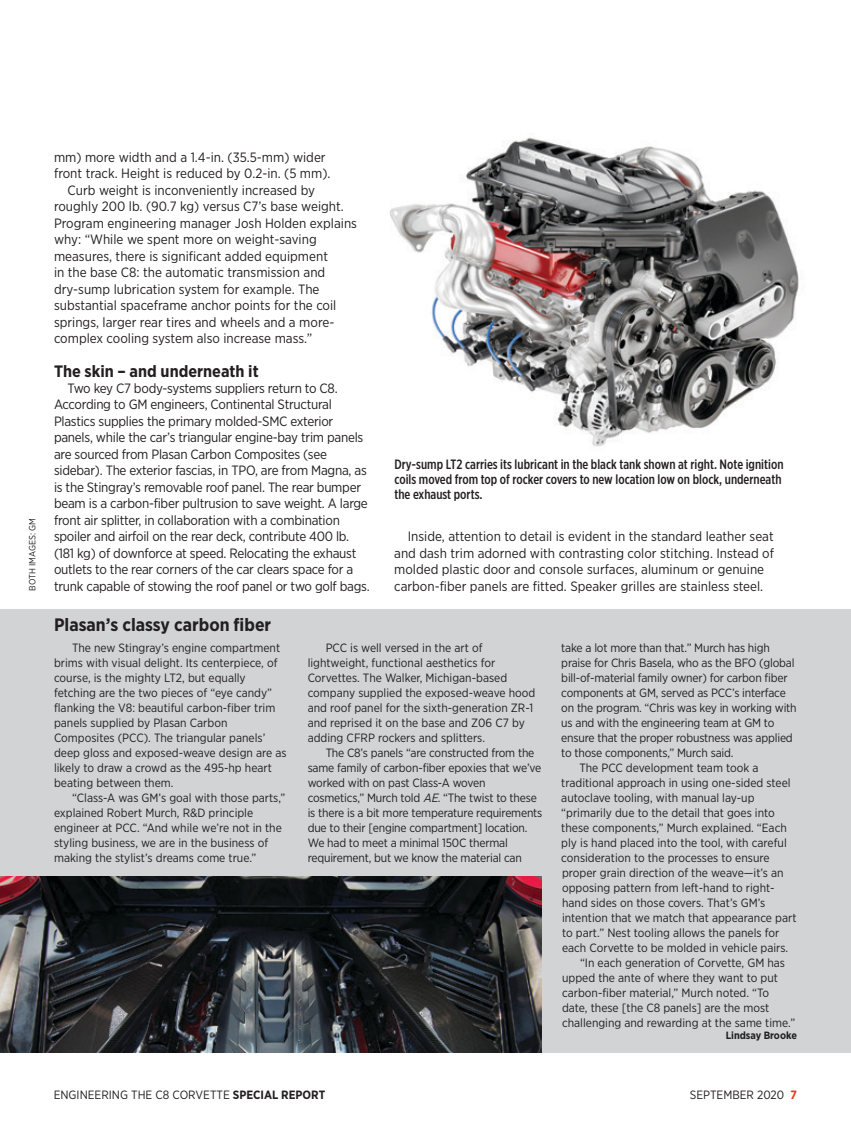
<style>
.page{position:relative;width:851px;height:1134px;background:#fff}
.page>*{position:absolute;margin:0;border:0;box-sizing:border-box;transform-origin:0 0}
.t1{font:700 18px "Gotham Narrow";color:#231f20}
.t2{font:700 16.5px "Gotham Narrow";color:#231f20}
.t3{font:13.5px/16.5px "Gotham Narrow";letter-spacing:-.015em;color:#231f20}
.t4{font:500 13.5px/15px "Gotham X Narrow";color:#231f20}
.t5{font:12px/15px "Gotham Narrow";color:#231f20}
.t6{font:700 10.5px "Gotham Narrow";color:#231f20}
.t7{font:9px "Gotham Narrow";color:#231f20}
.s1{font-style:italic}
.s2{font-weight:700}
.s3{font-weight:700;color:#ee3224}
</style>
<div class="page">
<div style="left:0;top:609px;width:850px;height:444px;background:#d1d3d4"></div>
<img style="left:390px;top:137px;width:409px;height:310px">
<img style="left:0;top:877px;width:542px;height:176px">
<p class="t7" style="left:27px;top:591px;width:74px;rotate:-90deg">BOTH IMAGES: GM</p>
<p class="t3" style="left:54px;top:149px;width:273px">mm) more width and a 1.4-in. (35.5-mm) wider</p>
<p class="t3" style="left:54px;top:165px;width:278px">front track. Height is reduced by 0.2-in. (5 mm).</p>
<p class="t3" style="left:68px;top:182px;width:249px">Curb weight is inconveniently increased by</p>
<p class="t3" style="left:54px;top:198px;width:291px">roughly 200 lb. (90.7 kg) versus C7’s base weight.</p>
<p class="t3" style="left:54px;top:215px;width:304px">Program engineering manager Josh Holden explains</p>
<p class="t3" style="left:54px;top:231px;width:264px">why: “While we spent more on weight-saving</p>
<p class="t3" style="left:54px;top:248px;width:275px">measures, there is significant added equipment</p>
<p class="t3" style="left:54px;top:264px;width:273px">in the base C8: the automatic transmission and</p>
<p class="t3" style="left:54px;top:281px;width:267px">dry-sump lubrication system for example. The</p>
<p class="t3" style="left:54px;top:297px;width:284px">substantial spaceframe anchor points for the coil</p>
<p class="t3" style="left:54px;top:314px;width:282px">springs, larger rear tires and wheels and a more-</p>
<p class="t3" style="left:54px;top:330px;width:259px">complex cooling system also increase mass.”</p>
<h2 class="t2" style="left:54px;top:360px;width:206px">The skin – and underneath it</h2>
<p class="t3" style="left:54px;top:380px;width:317px;text-indent:14px">Two key C7 body-systems suppliers return to C8.<br>According to GM engineers, Continental Structural Plastics supplies the primary molded-SMC exterior panels, while the car’s triangular engine-bay trim panels are sourced from Plasan Carbon Composites (see sidebar). The exterior fascias, in TPO, are from Magna, as is the Stingray’s removable roof panel. The rear bumper beam is a carbon-fiber pultrusion to save weight. A large front air splitter, in collaboration with a combination spoiler and airfoil on the rear deck, contribute 400 lb. (181 kg) of downforce at speed. Relocating the exhaust outlets to the rear corners of the car clears space for a trunk capable of stowing the roof panel or two golf bags.</p>
<h1 class="t1" style="left:54px;top:613px;width:219px">Plasan’s classy carbon fiber</h1>
<p class="t4" style="left:394px;top:456px;width:390px">Dry-sump LT2 carries its lubricant in the black tank shown at right. Note ignition coils moved from top of rocker covers to new location low on block, underneath the exhaust ports.</p>
<p class="t3" style="left:394px;top:528px;width:381px;text-indent:14px">Inside, attention to detail is evident in the standard leather seat and dash trim adorned with contrasting color stitching. Instead of molded plastic door and console surfaces, aluminum or genuine carbon-fiber panels are fitted. Speaker grilles are stainless steel.</p>
<p class="t5" style="left:54px;top:640px;width:234px;text-indent:18px">The new Stingray’s engine compartment brims with visual delight. Its centerpiece, of course, is the mighty LT2, but equally fetching are the two pieces of “eye candy” flanking the V8: beautiful carbon-fiber trim panels supplied by Plasan Carbon Composites (PCC). The triangular panels’ deep gloss and exposed-weave design are as likely to draw a crowd as the 495-hp heart beating between them.</p>
<p class="t5" style="left:54px;top:790px;width:233px;text-indent:18px">“Class-A was GM’s goal with those parts,” explained Robert Murch, R&amp;D principle engineer at PCC. “And while we’re not in the styling business, we are in the business of making the stylist’s dreams come true.”</p>
<p class="t5" style="left:308px;top:640px;width:229px;text-indent:18px">PCC is well versed in the art of lightweight, functional aesthetics for Corvettes. The Walker, Michigan-based company supplied the exposed-weave hood and roof panel for the sixth-generation ZR-1 and reprised it on the base and Z06 C7 by adding CFRP rockers and splitters.</p>
<p class="t5" style="left:307px;top:745px;width:236px;text-indent:18px">The C8’s panels “are constructed from the same family of carbon-fiber epoxies that we’ve worked with on past Class-A woven cosmetics,” Murch told <span class="s1">AE</span>. “The twist to these is there is a bit more temperature requirements due to their [engine compartment] location.<br>We had to meet a minimal 150C thermal requirement, but we know the material can</p>
<p class="t5" style="left:561px;top:640px;width:210px">take a lot more than that.” Murch has high</p>
<p class="t5" style="left:561px;top:655px;width:235px">praise for Chris Basela, who as the BFO (global</p>
<p class="t5" style="left:561px;top:670px;width:228px">bill-of-material family owner) for carbon fiber</p>
<p class="t5" style="left:561px;top:685px;width:226px">components at GM, served as PCC’s interface</p>
<p class="t5" style="left:561px;top:700px;width:237px">on the program. “Chris was key in working with</p>
<p class="t5" style="left:561px;top:715px;width:214px">us and with the engineering team at GM to</p>
<p class="t5" style="left:561px;top:730px;width:233px">ensure that the proper robustness was applied</p>
<p class="t5" style="left:561px;top:745px;width:174px">to those components,” Murch said.</p>
<p class="t5" style="left:579px;top:760px;width:181px">The PCC development team took a</p>
<p class="t5" style="left:561px;top:775px;width:231px">traditional approach in using one-sided steel</p>
<p class="t5" style="left:561px;top:790px;width:195px">autoclave tooling, with manual lay-up</p>
<p class="t5" style="left:561px;top:805px;width:215px">“primarily due to the detail that goes into</p>
<p class="t5" style="left:561px;top:820px;width:227px">these components,” Murch explained. “Each</p>
<p class="t5" style="left:561px;top:835px;width:227px">ply is hand placed into the tool, with careful</p>
<p class="t5" style="left:561px;top:850px;width:210px">consideration to the processes to ensure</p>
<p class="t5" style="left:562px;top:865px;width:223px">proper grain direction of the weave—it’s an</p>
<p class="t5" style="left:562px;top:880px;width:214px">opposing pattern from left-hand to right-</p>
<p class="t5" style="left:562px;top:895px;width:205px">hand sides on those covers. That’s GM’s</p>
<p class="t5" style="left:562px;top:910px;width:236px">intention that we match that appearance part</p>
<p class="t5" style="left:562px;top:925px;width:219px">to part.” Nest tooling allows the panels for</p>
<p class="t5" style="left:562px;top:940px;width:228px">each Corvette to be molded in vehicle pairs.</p>
<p class="t5" style="left:580px;top:955px;width:206px">“In each generation of Corvette, GM has</p>
<p class="t5" style="left:562px;top:970px;width:217px">upped the ante of where they want to put</p>
<p class="t5" style="left:562px;top:985px;width:208px">carbon-fiber material,” Murch noted. “To</p>
<p class="t5" style="left:562px;top:1000px;width:209px">date, these [the C8 panels] are the most</p>
<p class="t5" style="left:562px;top:1015px;width:235px">challenging and rewarding at the same time.”</p>
<p class="t6" style="left:725px;top:1029px;width:73px">Lindsay Brooke</p>
<p class="t5" style="left:54px;top:1087px;width:273px">ENGINEERING THE C8 CORVETTE <span class="s2">SPECIAL REPORT</span></p>
<p class="t5" style="left:689px;top:1087px;width:109px">SEPTEMBER 2020 <span class="s3">7</span></p>
</div>
